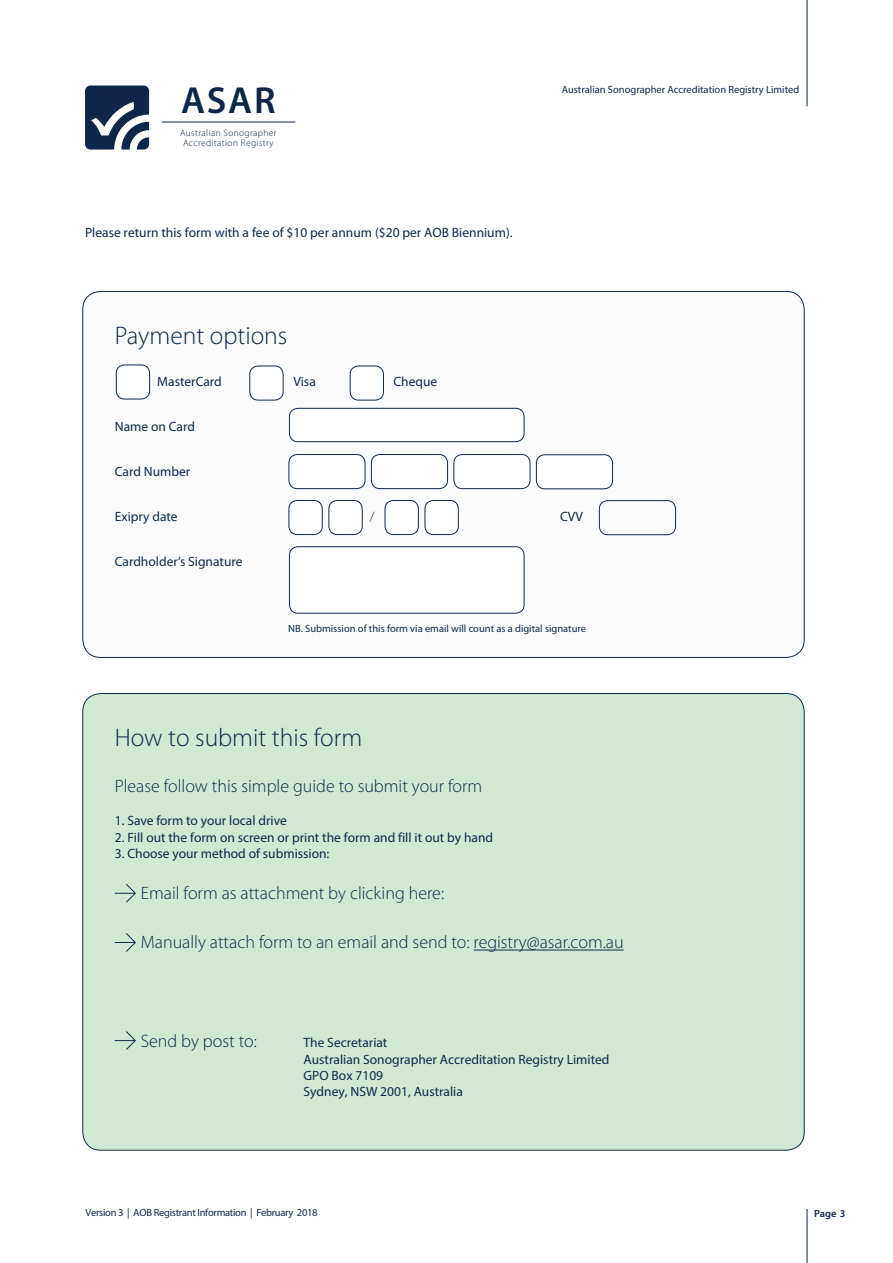
<style>
.page{position:relative;width:893px;height:1263px;background:#fff}
.page>*{position:absolute;margin:0;border:0;box-sizing:border-box;transform-origin:0 0}
.t1{font:600 37.8px "Myriad Pro";color:#0f2648}
.t2{font:300 25.5px "Myriad Pro";color:#0f294a}
.t3{font:300 18px "Myriad Pro";color:#0f294a}
.t4{font:13.5px/16.4px "Myriad Pro";color:#0f294a}
.t5{font:13.5px "Myriad Pro";color:#0f284a}
.t6{font:300 13.5px "Myriad Pro";color:#0f294a}
.t7{font:10.5px "Myriad Pro";color:#0f294a}
.t8{font:10.5px "Myriad Pro";letter-spacing:-.005em;color:#0f284a}
.t9{font:10.5px "Myriad Pro";letter-spacing:-.025em;color:#0f284a}
.t10{font:600 10.5px "Myriad Pro";color:#0f284a}
.t11{font:300 9.45px/10.5px "Myriad Pro";letter-spacing:.04em;color:#0f2648;text-align:center}
</style>
<div class="page">
<hr style="left:807px;top:1209px;width:1px;height:54px;background:#0f284a">
<hr style="left:807px;top:0;width:1px;height:106px;background:#0f284a">
<hr style="left:162px;top:122px;width:133px;height:1px;background:#0f2648">
<svg style="left:85px;top:85px;width:64px;height:65px"></svg>
<div style="left:83px;top:693px;width:721px;height:457px;background:#d1e9d4;border-radius:18px"></div>
<hr style="left:474px;top:949px;width:150px;height:1px;background:#0f294a">
<svg style="left:115px;top:884px;width:21px;height:19px"></svg>
<svg style="left:115px;top:933px;width:21px;height:19px"></svg>
<svg style="left:115px;top:1031px;width:21px;height:19px"></svg>
<div style="left:83px;top:291px;width:721px;height:366px;background:#fbfbfb;border-radius:18px"></div>
<div style="left:289px;top:408px;width:235px;height:34px;background:#fff;border-radius:9px"></div>
<div style="left:289px;top:408px;width:235px;height:34px;border:1px solid #0f294a;border-radius:9px"></div>
<div style="left:289px;top:454px;width:76px;height:35px;background:#fff;border-radius:9px"></div>
<div style="left:289px;top:454px;width:76px;height:35px;border:1px solid #0f294a;border-radius:9px"></div>
<div style="left:371px;top:454px;width:77px;height:35px;background:#fff;border-radius:9px"></div>
<div style="left:371px;top:454px;width:77px;height:35px;border:1px solid #0f294a;border-radius:9px"></div>
<div style="left:454px;top:454px;width:76px;height:35px;background:#fff;border-radius:9px"></div>
<div style="left:454px;top:454px;width:76px;height:35px;border:1px solid #0f294a;border-radius:9px"></div>
<div style="left:536px;top:455px;width:76px;height:34px;background:#fff;border-radius:9px"></div>
<div style="left:536px;top:455px;width:77px;height:34px;border:1px solid #0f294a;border-radius:9px"></div>
<div style="left:289px;top:500px;width:33px;height:34px;background:#fff;border-radius:9px"></div>
<div style="left:289px;top:500px;width:33px;height:35px;border:1px solid #0f294a;border-radius:9px"></div>
<div style="left:329px;top:500px;width:33px;height:34px;background:#fff;border-radius:9px"></div>
<div style="left:329px;top:500px;width:33px;height:35px;border:1px solid #0f294a;border-radius:9px"></div>
<div style="left:385px;top:500px;width:33px;height:34px;background:#fff;border-radius:9px"></div>
<div style="left:385px;top:500px;width:34px;height:35px;border:1px solid #0f294a;border-radius:9px"></div>
<div style="left:425px;top:500px;width:33px;height:34px;background:#fff;border-radius:9px"></div>
<div style="left:425px;top:500px;width:33px;height:35px;border:1px solid #0f294a;border-radius:9px"></div>
<div style="left:289px;top:547px;width:235px;height:66px;background:#fff;border-radius:9px"></div>
<div style="left:289px;top:546px;width:235px;height:67px;border:1px solid #0f294a;border-radius:9px"></div>
<div style="left:116px;top:365px;width:34px;height:34px;background:#fff;border-radius:9px"></div>
<div style="left:116px;top:365px;width:34px;height:34px;border:1px solid #0f294a;border-radius:9px"></div>
<div style="left:350px;top:366px;width:33px;height:34px;background:#fff;border-radius:9px"></div>
<div style="left:350px;top:366px;width:34px;height:34px;border:1px solid #0f294a;border-radius:9px"></div>
<div style="left:250px;top:366px;width:33px;height:34px;background:#fff;border-radius:9px"></div>
<div style="left:250px;top:366px;width:33px;height:34px;border:1px solid #0f294a;border-radius:9px"></div>
<div style="left:599px;top:500px;width:77px;height:35px;border:1px solid #0f294a;border-radius:9px"></div>
<h1 class="t1" style="left:181px;top:80px;width:96px">ASAR</h1>
<p class="t11" style="left:180px;top:128px;width:98px">Australian Sonographer<br>Accreditation Registry</p>
<p class="t5" style="left:85px;top:224px;width:429px">Please return this form with a fee of $10 per annum ($20 per AOB Biennium).</p>
<h2 class="t2" style="left:115px;top:321px;width:174px">Payment options</h2>
<p class="t4" style="left:157px;top:373px;width:66px">MasterCard</p>
<p class="t4" style="left:293px;top:373px;width:24px">Visa</p>
<p class="t4" style="left:393px;top:373px;width:45px">Cheque</p>
<p class="t4" style="left:115px;top:418px;width:82px">Name on Card</p>
<p class="t4" style="left:115px;top:463px;width:77px">Card Number</p>
<p class="t4" style="left:115px;top:508px;width:64px">Exipry date</p>
<p class="t4" style="left:115px;top:553px;width:129px">Cardholder’s Signature</p>
<p class="t6" style="left:370px;top:509px;width:6px">/</p>
<p class="t8" style="left:562px;top:83px;width:239px">Australian Sonographer Accreditation Registry Limited</p>
<p class="t4" style="left:560px;top:508px;width:24px">CVV</p>
<p class="t7" style="left:288px;top:622px;width:299px">NB. Submission of this form via email will count as a digital signature</p>
<h2 class="t2" style="left:115px;top:723px;width:249px">How to submit this form</h2>
<h3 class="t3" style="left:115px;top:776px;width:369px">Please follow this simple guide to submit your form</h3>
<p class="t4" style="left:115px;top:812px;width:174px">1. Save form to your local drive</p>
<p class="t4" style="left:115px;top:829px;width:380px">2. Fill out the form on screen or print the form and fill it out by hand</p>
<p class="t4" style="left:115px;top:845px;width:216px">3. Choose your method of submission:</p>
<h3 class="t3" style="left:141px;top:883px;width:305px">Email form as attachment by clicking here:</h3>
<h3 class="t3" style="left:141px;top:932px;width:484px">Manually attach form to an email and send to: registry@asar.com.au</h3>
<h3 class="t3" style="left:141px;top:1031px;width:118px">Send by post to:</h3>
<p class="t4" style="left:304px;top:1034px;width:307px">The Secretariat<br>Australian Sonographer Accreditation Registry Limited<br>GPO Box 7109<br>Sydney, NSW 2001, Australia</p>
<p class="t9" style="left:85px;top:1206px;width:234px">Version 3 | AOB Registrant Information | February 2018</p>
<p class="t10" style="left:814px;top:1207px;width:33px">Page 3</p>
</div>
